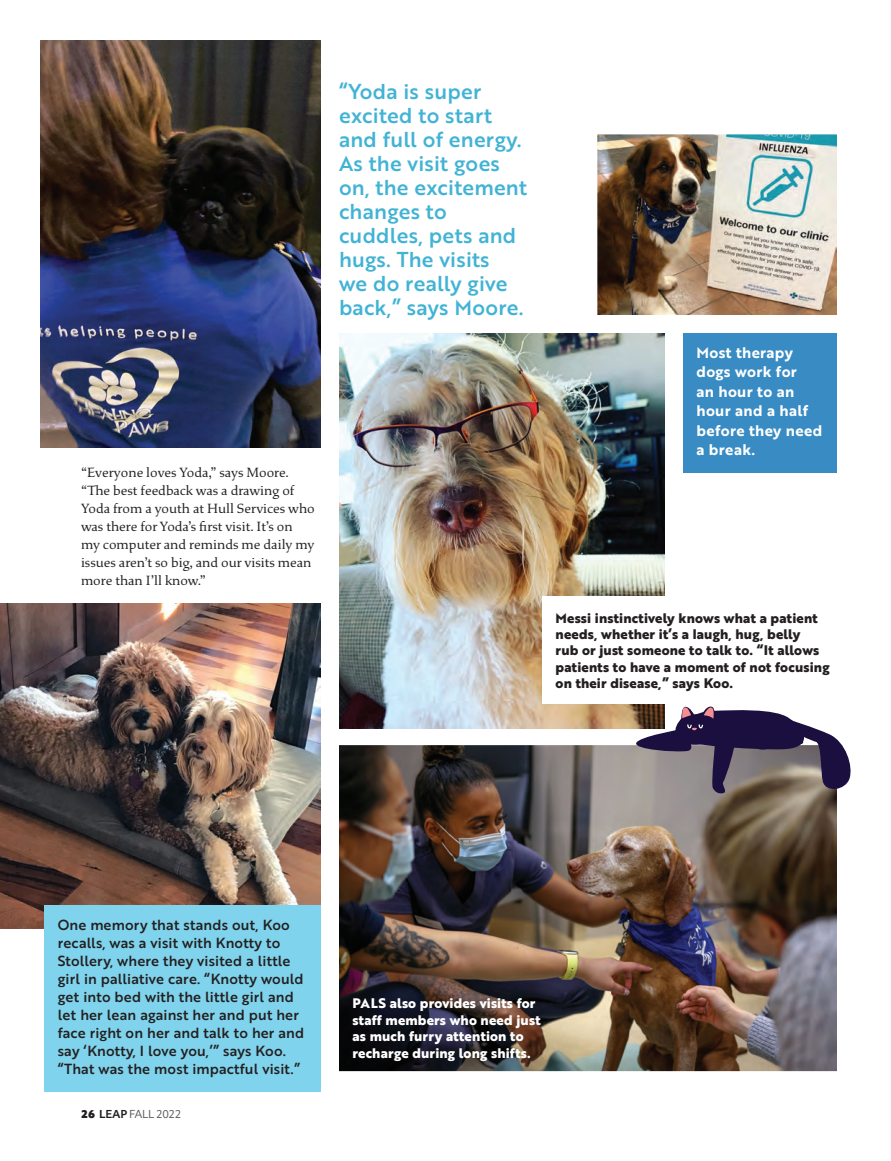
<style>
.page{position:relative;width:891px;height:1161px;background:#fff}
.page>*{position:absolute;margin:0;border:0;box-sizing:border-box;transform-origin:0 0}
.Pull_Quote{font:21px/24px "Brother 1816 Medium";letter-spacing:.01em;color:#41b3d5}
.FW_Text_Box_1_Rev{font:15px/19.5px "Brother 1816 Bold";letter-spacing:.02em;color:#fff}
.FW_Text_Box{font:14.25px/18px "Brother 1816 Medium";letter-spacing:.01em;color:#231f20}
.Body_Copy{font:14.25px/18px "Study";color:#231f20}
.FW_Text_Box_2{font:700 13.5px/16.5px "Brother 1816 Extra";letter-spacing:.01em;color:#231f20}
.FW_Caption_2{font:700 13.5px/16.5px "Brother 1816 Extra";letter-spacing:.01em;color:#fff}
.t1{font:10.5px "Objektiv Mk 3";letter-spacing:-.03em;color:#57585a}
.s1{font-weight:900;color:#231f20}
.s2{font-weight:700;color:#231f20}
</style>
<div class="page">
<img style="left:40px;top:40px;width:281px;height:408px">
<img style="left:339px;top:745px;width:498px;height:327px">
<img style="left:597px;top:134px;width:240px;height:181px">
<img style="left:339px;top:333px;width:326px;height:396px">
<img style="left:0;top:603px;width:321px;height:326px">
<div style="left:542px;top:596px;width:295px;height:108px;background:#fff"></div>
<div style="left:683px;top:333px;width:154px;height:139px;background:#388bc3"></div>
<div style="left:44px;top:906px;width:277px;height:186px;background:#7fd3ec"></div>
<svg style="left:636px;top:707px;width:215px;height:86px;background:#716777"></svg>
<p class="Pull_Quote" style="left:339px;top:79px;width:189px">“Yoda is super excited to start and full of energy.<br>As the visit goes on, the excitement changes to cuddles, pets and hugs. The visits<br>we do really give back,” says Moore.</p>
<p class="Body_Copy" style="left:81px;top:464px;width:235px">“Everyone loves Yoda,” says Moore. “The best feedback was a drawing of Yoda from a youth at Hull Services who was there for Yoda’s first visit. It’s on my computer and reminds me daily my issues aren’t so big, and our visits mean more than I’ll know.”</p>
<p class="FW_Text_Box_1_Rev" style="left:697px;top:342px;width:128px">Most therapy dogs work for<br>an hour to an hour and a half before they need a break.</p>
<p class="FW_Text_Box_2" style="left:556px;top:609px;width:275px">Messi instinctively knows what a patient needs, whether it’s a laugh, hug, belly<br>rub or just someone to talk to. “It allows patients to have a moment of not focusing on their disease,” says Koo.</p>
<p class="FW_Text_Box" style="left:58px;top:915px;width:248px">One memory that stands out, Koo recalls, was a visit with Knotty to Stollery, where they visited a little girl in palliative care. “Knotty would get into bed with the little girl and let her lean against her and put her face right on her and talk to her and say ‘Knotty, I love you,’” says Koo. “That was the most impactful visit.”</p>
<p class="t1" style="left:81px;top:1107px;width:102px"><span class="s1">26</span> <span class="s2">LEAP</span> FALL 2022</p>
<p class="FW_Caption_2" style="left:353px;top:995px;width:190px">PALS also provides visits for staff members who need just as much furry attention to recharge during long shifts.</p>
</div>
